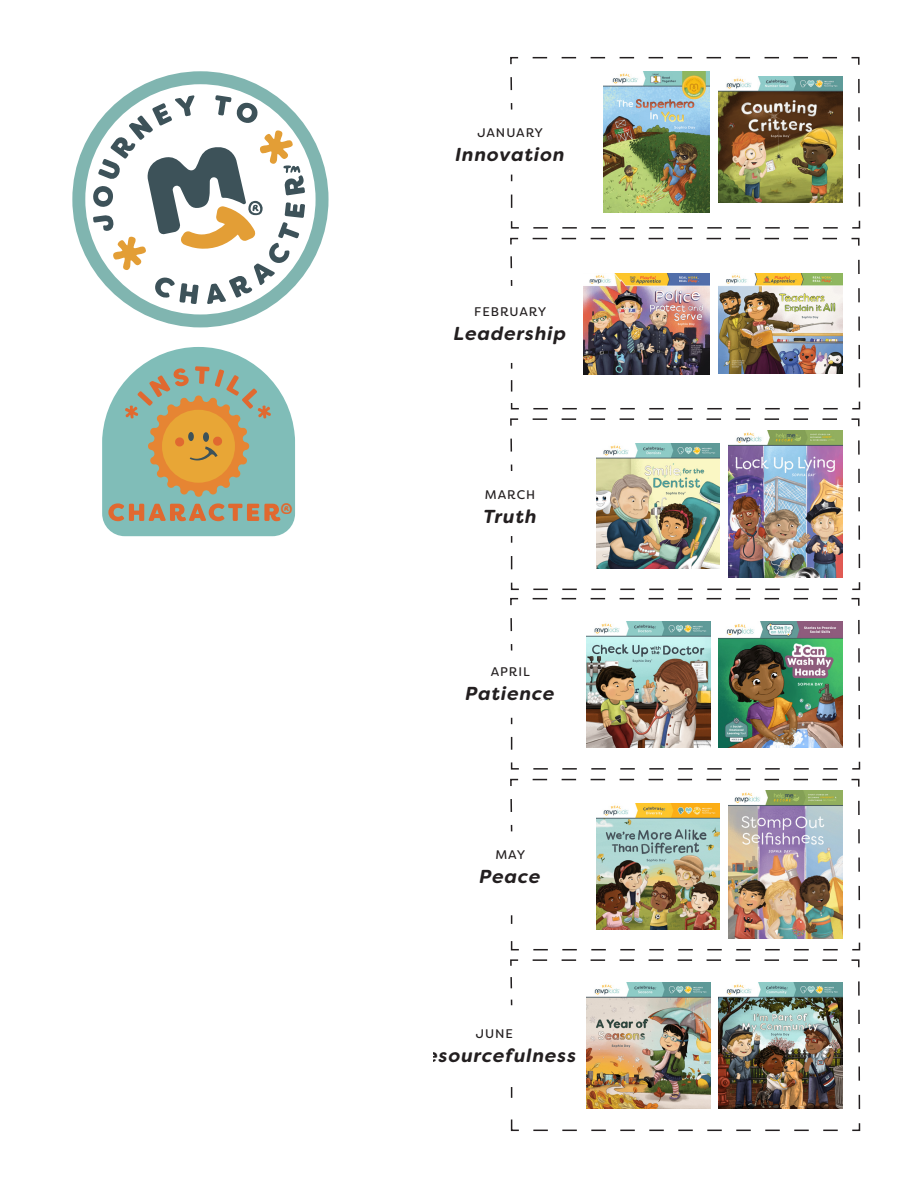
<style>
.page{position:relative;width:918px;height:1188px;background:#fff}
.page>*{position:absolute;margin:0;border:0;box-sizing:border-box;transform-origin:0 0}
.t1{font:italic 700 18.75px "Filson Soft";letter-spacing:.05em;color:#231f20}
.t2{font:14.55px "Good Dog New";color:#e06930}
.t3{font:12.45px "Filson Soft";letter-spacing:.075em;color:#231f20}
</style>
<div class="page">
<svg style="left:510px;top:56px;width:351px;height:173px"></svg>
<svg style="left:510px;top:597px;width:351px;height:173px"></svg>
<svg style="left:510px;top:237px;width:351px;height:173px"></svg>
<svg style="left:510px;top:778px;width:351px;height:173px"></svg>
<svg style="left:510px;top:418px;width:351px;height:173px"></svg>
<svg style="left:510px;top:959px;width:351px;height:173px"></svg>
<img style="left:604px;top:72px;width:105px;height:140px">
<img style="left:719px;top:77px;width:123px;height:126px">
<img style="left:596px;top:443px;width:124px;height:126px">
<img style="left:587px;top:622px;width:123px;height:125px">
<img style="left:587px;top:982px;width:123px;height:126px">
<img style="left:719px;top:622px;width:123px;height:125px">
<img style="left:719px;top:982px;width:123px;height:126px">
<img style="left:728px;top:431px;width:114px;height:147px">
<img style="left:583px;top:273px;width:126px;height:101px">
<img style="left:719px;top:274px;width:123px;height:99px">
<img style="left:596px;top:804px;width:124px;height:125px">
<img style="left:728px;top:791px;width:114px;height:147px">
<div style="left:72px;top:71px;width:257px;height:256px;background:#80b5b0;border-radius:50%"></div>
<div style="left:85px;top:84px;width:231px;height:230px;background:#fff;border-radius:50%"></div>
<svg style="left:93px;top:95px;width:212px;height:209px"></svg>
<svg style="left:102px;top:347px;width:193px;height:189px;background:#a9b69c"></svg>
<p class="t2" style="left:280px;top:499px;width:14px">®</p>
<p class="t3" style="left:477px;top:125px;width:67px">JANUARY</p>
<p class="t1" style="left:455px;top:142px;width:111px">Innovation</p>
<p class="t3" style="left:474px;top:304px;width:74px">FEBRUARY</p>
<p class="t1" style="left:454px;top:322px;width:114px">Leadership</p>
<p class="t3" style="left:485px;top:486px;width:52px">MARCH</p>
<p class="t1" style="left:483px;top:504px;width:55px">Truth</p>
<p class="t3" style="left:491px;top:664px;width:41px">APRIL</p>
<p class="t1" style="left:465px;top:682px;width:91px">Patience</p>
<p class="t3" style="left:495px;top:847px;width:31px">MAY</p>
<p class="t1" style="left:480px;top:864px;width:63px">Peace</p>
<p class="t3" style="left:476px;top:1025px;width:39px">JUNE</p>
<p class="t1" style="left:412px;top:1043px;width:165px">Resourcefulness</p>
</div>
